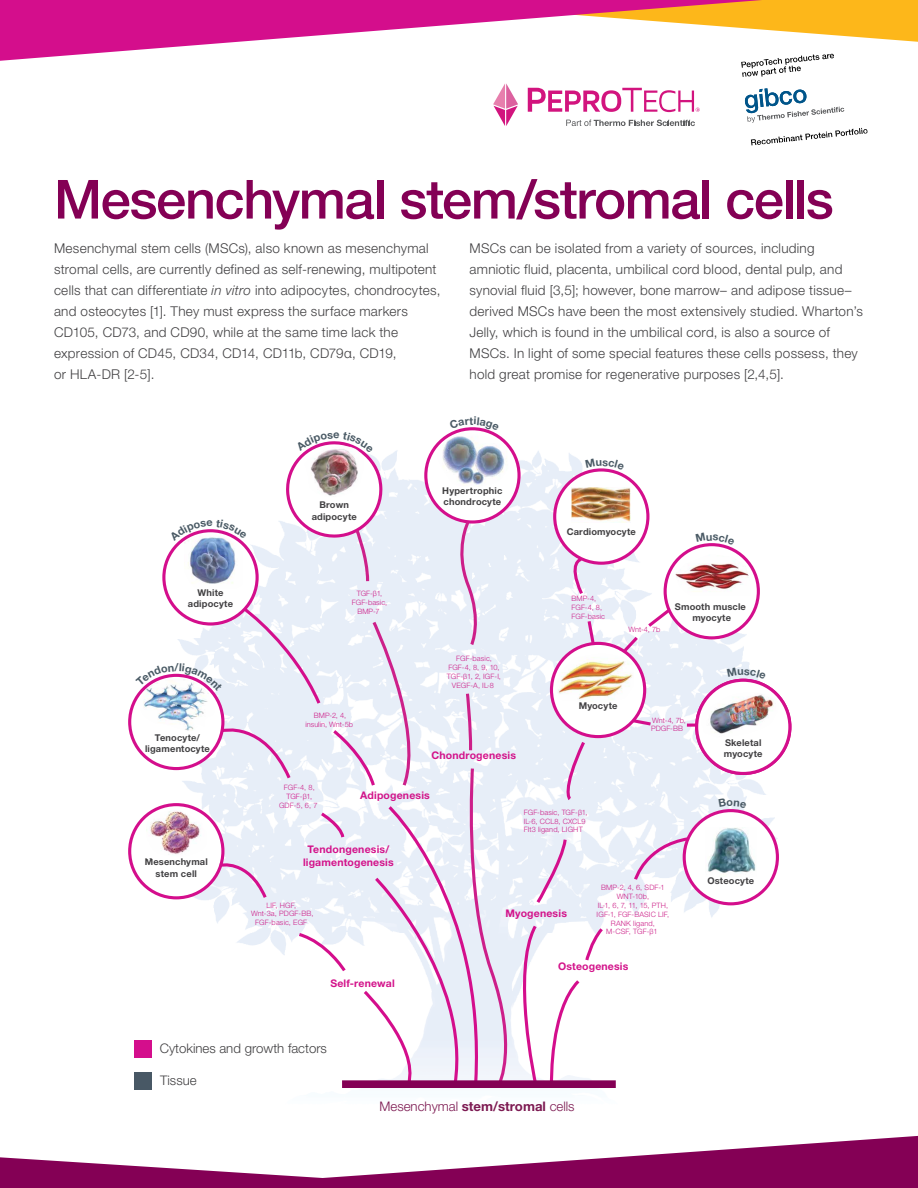
<style>
.page{position:relative;width:918px;height:1188px;background:#fff}
.page>*{position:absolute;margin:0;border:0;box-sizing:border-box;transform-origin:0 0}
.t1{font:500 54px "Helvetica Neue LTW1 G";letter-spacing:-.025em;color:#840055}
.t2{font:300 13.5px/21px "Helvetica Neue LTW1 G";letter-spacing:.02em;color:#414042}
.t3{font:300 13.2px "Helvetica Neue LTW1 G";color:#414042}
.t4{font:300 13.2px "Helvetica Neue LTW1 G";color:#7c1a52}
.t5{font:700 10.95px "Helvetica Neue LTW1 G";color:#4a5a65}
.t6{font:700 10.5px/12.6px "Helvetica Neue LTW1 G";letter-spacing:.015em;color:#d3128a;text-align:center}
.t7{font:700 10.5px "Helvetica Neue LTW1 G";letter-spacing:.015em;color:#d21489}
.t8{font:700 9.3px/11.2px "Helvetica Neue LTW1 G";letter-spacing:.015em;color:#414042;text-align:center}
.t9{font:300 7.35px/8.9px "Helvetica Neue LTW1 G";letter-spacing:.015em;color:#cd1f89;text-align:center}
.t10{font:300 7.35px/8.9px "Helvetica Neue LTW1 G";letter-spacing:.015em;color:#cd1f88;text-align:center}
.t11{font:300 7.35px/8.9px "Helvetica Neue LTW1 G";letter-spacing:.015em;color:#cd2089}
.t12{font:300 7.35px/8.9px "Helvetica Neue LTW1 G";letter-spacing:.02em;color:#cd218b;text-align:center}
.t13{font:300 7.35px/8.9px "Helvetica Neue LTW1 G";letter-spacing:.015em;color:#cd1f8a}
.t14{font:300 7.35px/9.3px "Helvetica Neue LTW1 G";color:#ce1e89;text-align:center}
.t15{font:300 7.35px/8.9px "Helvetica Neue LTW1 G";letter-spacing:.01em;color:#cd208a;text-align:center}
.s1{font-style:italic}
.s2{color:#cd1f89}
.s3{color:#cd2089}
.s4{color:#d21489}
.s5{font-weight:700}
</style>
<div class="page">
<svg style="left:697px;top:680px;width:93px;height:93px"></svg>
<img style="left:766px;top:684px;width:17px;height:55px">
<div style="left:135px;top:1072px;width:17px;height:17px;background:#485865"></div>
<svg style="left:684px;top:811px;width:93px;height:93px"></svg>
<svg style="left:762px;top:0;width:156px;height:42px;background:#fdc13c"></svg>
<svg style="left:0;top:0;width:762px;height:61px"></svg>
<svg style="left:741px;top:54px;width:93px;height:23px"></svg>
<svg style="left:745px;top:88px;width:123px;height:58px"></svg>
<svg style="left:493px;top:83px;width:25px;height:43px"></svg>
<svg style="left:528px;top:88px;width:172px;height:24px"></svg>
<svg style="left:566px;top:120px;width:129px;height:6px"></svg>
<svg style="left:0;top:1136px;width:918px;height:52px"></svg>
<svg style="left:135px;top:427px;width:631px;height:661px"></svg>
<h1 class="t1" style="left:54px;top:167px;width:781px">Mesenchymal stem/stromal cells</h1>
<p class="t2" style="left:54px;top:237px;width:388px">Mesenchymal stem cells (MSCs), also known as mesenchymal stromal cells, are currently defined as self-renewing, multipotent cells that can differentiate <span class="s1">in vitro</span> into adipocytes, chondrocytes, and osteocytes [1]. They must express the surface markers CD105, CD73, and CD90, while at the same time lack the expression of CD45, CD34, CD14, CD11b, CD79α, CD19,<br>or HLA-DR [2-5].</p>
<p class="t2" style="left:470px;top:237px;width:395px">MSCs can be isolated from a variety of sources, including amniotic fluid, placenta, umbilical cord blood, dental pulp, and synovial fluid [3,5]; however, bone marrow– and adipose tissue– derived MSCs have been the most extensively studied. Wharton’s Jelly, which is found in the umbilical cord, is also a source of MSCs. In light of some special features these cells possess, they hold great promise for regenerative purposes [2,4,5].</p>
<p class="t8" style="left:312px;top:499px;width:47px">Brown adipocyte</p>
<p class="t8" style="left:442px;top:485px;width:62px;text-align:left">Hypertrophic chondrocyte</p>
<p class="t8" style="left:567px;top:526px;width:71px">Cardiomyocyte</p>
<p class="t8" style="left:188px;top:587px;width:47px">White adipocyte</p>
<p class="t5" style="left:175px;top:660px;width:6px">/</p>
<p class="t8" style="left:145px;top:732px;width:66px">Tenocyte/ ligamentocyte</p>
<p class="t8" style="left:145px;top:856px;width:65px">Mesenchymal stem cell</p>
<p class="t15" style="left:352px;top:589px;width:37px">TGF-<span class="s2">β</span>1,<br>FGF-basic,<br>BMP-7</p>
<p class="t13" style="left:571px;top:594px;width:35px">BMP-4,<br>FGF-4, 8,<br>FGF-basic</p>
<p class="t14" style="left:305px;top:711px;width:49px">BMP-2, 4, insulin, Wnt-5b</p>
<p class="t9" style="left:447px;top:654px;width:56px">FGF-basic,<br>FGF-4, 8, 9, 10,<br>TGF-β1, 2, IGF-I,<br>VEGF-A, IL-8</p>
<p class="t6" style="left:432px;top:749px;width:86px">Chondrogenesis</p>
<p class="t8" style="left:579px;top:700px;width:40px">Myocyte</p>
<p class="t12" style="left:279px;top:783px;width:40px"><span class="s3">FGF-4, 8,<br></span><span class="s4">TGF-</span><span class="s2">β</span><span class="s4">1,<br></span>GDF-5, 6, 7</p>
<p class="t7" style="left:360px;top:789px;width:71px">Adipogenesis</p>
<p class="t6" style="left:303px;top:843px;width:92px">Tendongenesis/ ligamentogenesis</p>
<p class="t11" style="left:524px;top:808px;width:65px">FGF-basic, TGF-<span class="s2">β1,<br></span>IL-6, CCL8, CXCL9<br>FIt3 ligand, LIGHT</p>
<p class="t9" style="left:628px;top:625px;width:33px">Wnt-4, 7b</p>
<p class="t8" style="left:675px;top:601px;width:73px">Smooth muscle myocyte</p>
<p class="t9" style="left:651px;top:715px;width:36px;text-align:left">Wnt-4, 7b,<br>PDGF-BB</p>
<p class="t8" style="left:711px;top:737px;width:67px">Cadiomyocyte</p>
<p class="t8" style="left:724px;top:737px;width:40px;text-align:left">Skeletal myocyte</p>
<p class="t9" style="left:251px;top:900px;width:64px">LIF, HGF,<br>Wnt-3a, PDGF-BB,<br>FGF-basic, EGF</p>
<p class="t6" style="left:330px;top:977px;width:66px">Self-renewal</p>
<p class="t6" style="left:506px;top:907px;width:63px">Myogenesis</p>
<p class="t10" style="left:597px;top:883px;width:74px">BMP-2, 4, 6, SDF-1<br>WNT-10b,<br>IL-1, 6, 7, 11, 15, PTH,<br>IGF-1, FGF-BASIC LIF,<br>RANK ligand,<br>M-CSF, TGF-<span class="s2">β1</span></p>
<p class="t6" style="left:558px;top:960px;width:72px">Osteogenesis</p>
<p class="t8" style="left:707px;top:875px;width:48px">Osteocyte</p>
<p class="t3" style="left:160px;top:1040px;width:169px">Cytokines and growth factors</p>
<p class="t3" style="left:160px;top:1072px;width:38px">Tissue</p>
<p class="t4" style="left:380px;top:1098px;width:197px">Mesenchymal <span class="s5">stem/stromal</span> cells</p>
</div>
